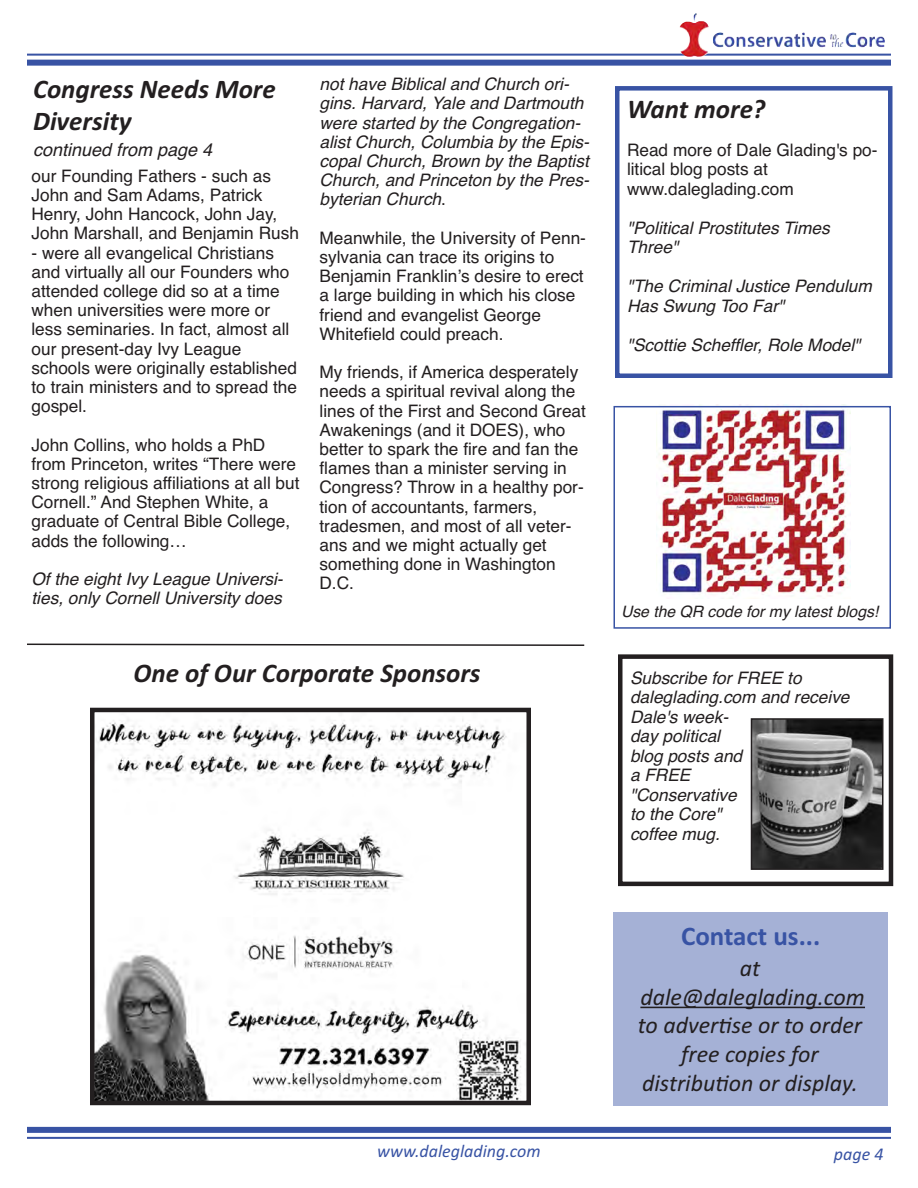
<style>
.page{position:relative;width:918px;height:1188px;background:#fff}
.page>*{position:absolute;margin:0;border:0;box-sizing:border-box;transform-origin:0 0}
.t1{font:italic 700 27px/32.4px "Calibri";color:#231f20}
.t2{font:700 27px "Calibri";color:#3853a4}
.t3{font:italic 24px/28.8px "Calibri";color:#231f20;text-align:center}
.t4{font:italic 18px "Calibri";color:#3853a4}
.t5{font:italic 18px "Helvetica";color:#231f20}
.t6{font:17.25px/19.2px "Helvetica";color:#231f20}
.t7{font:italic 17.25px/19.5px "Helvetica";color:#231f20}
.t8{font:italic 15.75px "Helvetica";color:#231f20}
.s1{font-style:normal}
</style>
<div class="page">
<hr style="left:27px;top:54px;width:864px;height:2px;background:#3853a4">
<div style="left:27px;top:60px;width:864px;height:6px;background:#3853a4"></div>
<div style="left:27px;top:1127px;width:864px;height:6px;background:#3853a4"></div>
<hr style="left:27px;top:1137px;width:864px;height:2px;background:#3853a4">
<img style="left:680px;top:13px;width:205px;height:44px">
<div style="left:614px;top:912px;width:274px;height:193px;background:#a5b1d6"></div>
<hr style="left:640px;top:1007px;width:225px;height:1px;background:#231f20">
<img style="left:95px;top:719px;width:431px;height:381px">
<div style="left:90px;top:708px;width:441px;height:397px;border:4px solid #231f20"></div>
<div style="left:618px;top:654px;width:275px;height:232px;border:4px solid #231f20"></div>
<img style="left:754px;top:721px;width:126px;height:146px">
<div style="left:751px;top:718px;width:132px;height:152px;border:2px solid #231f20"></div>
<img style="left:656px;top:404px;width:195px;height:195px">
<div style="left:614px;top:406px;width:277px;height:223px;border:2px solid #3853a4"></div>
<div style="left:615px;top:86px;width:277px;height:292px;border:4px solid #3853a4"></div>
<svg style="left:27px;top:643px;width:558px;height:3px"></svg>
<h1 class="t1" style="left:33px;top:72px;width:244px">Congress Needs More<br>Diversity</h1>
<p class="t5" style="left:33px;top:139px;width:181px">continued from page 4</p>
<p class="t6" style="left:32px;top:166px;width:269px">our Founding Fathers - such as<br>John and Sam Adams, Patrick<br>Henry, John Hancock, John Jay,<br>John Marshall, and Benjamin Rush</p>
<p class="t6" style="left:32px;top:243px;width:267px">- were all evangelical Christians and virtually all our Founders who attended college did so at a time when universities were more or less seminaries. In fact, almost all our present-day Ivy League schools were originally established to train ministers and to spread the gospel.</p>
<p class="t6" style="left:32px;top:435px;width:270px">John Collins, who holds a PhD from Princeton, writes “There were strong religious affiliations at all but<br>Cornell.” And Stephen White, a graduate of Central Bible College, adds the following…</p>
<p class="t7" style="left:32px;top:569px;width:253px">Of the eight Ivy League Universi&shy;ties, only Cornell University does</p>
<p class="t7" style="left:320px;top:75px;width:271px">not have Biblical and Church ori&shy;gins. Harvard, Yale and Dartmouth were started by the Congregation&shy;alist Church, Columbia by the Epis&shy;copal Church, Brown by the Baptist<br>Church, and Princeton by the Pres&shy;byterian Church<span class="s1">.</span></p>
<p class="t6" style="left:320px;top:228px;width:268px">Meanwhile, the University of Penn&shy;sylvania can trace its origins to<br>Benjamin Franklin’s desire to erect a large building in which his close friend and evangelist George<br>Whitefield could preach.</p>
<p class="t6" style="left:320px;top:363px;width:268px">My friends, if America desperately needs a spiritual revival along the lines of the First and Second Great<br>Awakenings (and it DOES), who better to spark the fire and fan the flames than a minister serving in<br>Congress? Throw in a healthy por&shy;tion of accountants, farmers, tradesmen, and most of all veter&shy;ans and we might actually get something done in Washington<br>D.C.</p>
<h1 class="t1" style="left:627px;top:93px;width:140px">Want more?</h1>
<p class="t6" style="left:627px;top:140px;width:252px">Read more of Dale Glading's po&shy;litical blog posts at www.daleglading.com</p>
<p class="t7" style="left:627px;top:218px;width:204px">"Political Prostitutes Times<br>Three"</p>
<p class="t7" style="left:627px;top:277px;width:246px">"The Criminal Justice Pendulum<br>Has Swung Too Far"</p>
<p class="t7" style="left:627px;top:335px;width:235px">"Scottie Scheffler, Role Model"</p>
<p class="t8" style="left:621px;top:602px;width:259px">Use the QR code for my latest blogs!</p>
<h1 class="t1" style="left:134px;top:657px;width:349px">One of Our Corporate Sponsors</h1>
<p class="t7" style="left:630px;top:668px;width:221px">Subscribe for FREE to daleglading.com and receive<br>Dale's week-<br>day political<br>blog posts and<br>a FREE<br>"Conservative<br>to the Core"<br>coffee mug.</p>
<h1 class="t2" style="left:681px;top:920px;width:141px">Contact us...</h1>
<h2 class="t3" style="left:638px;top:953px;width:228px">at dale@daleglading.com to advertise or to order free copies for distribution or display.</h2>
<p class="t4" style="left:377px;top:1140px;width:165px">www.daleglading.com</p>
<p class="t4" style="left:834px;top:1143px;width:51px">page 4</p>
</div>
